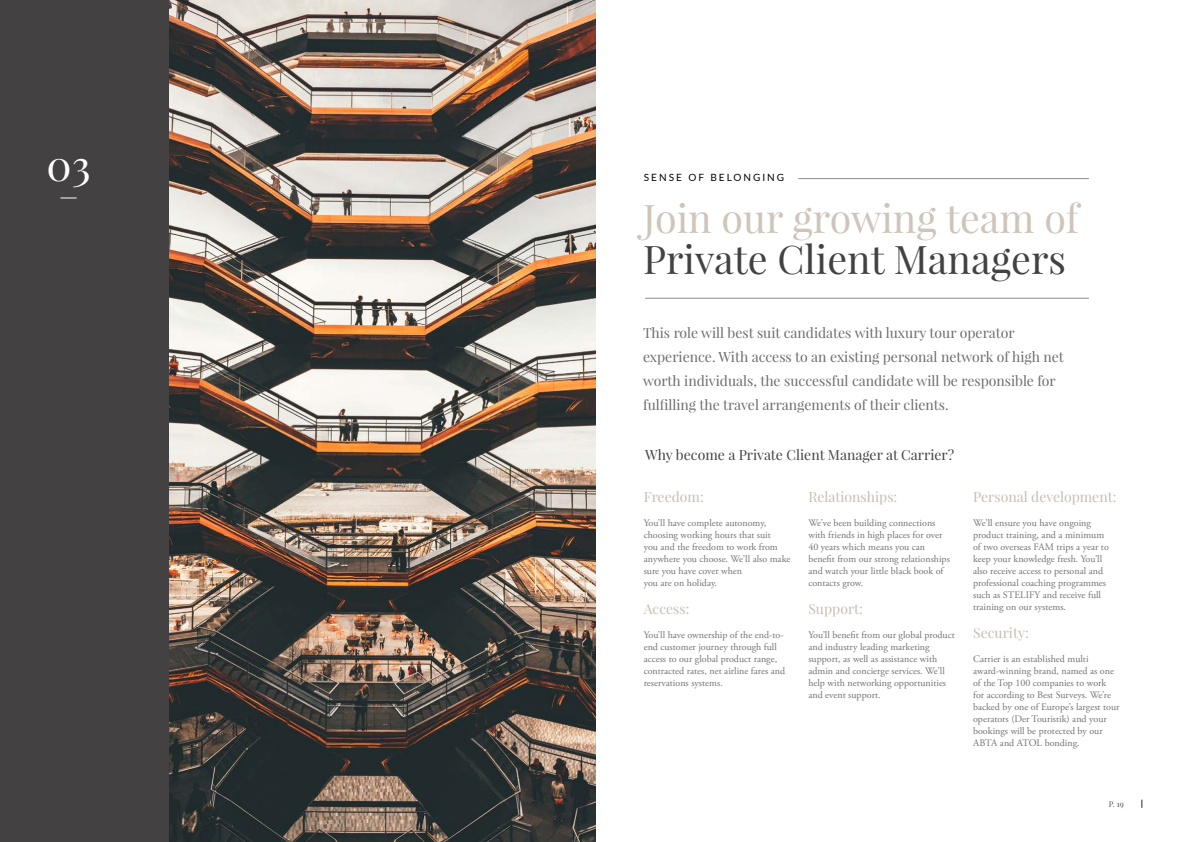
<style>
.page{position:relative;width:1191px;height:842px;background:#fff}
.page>*{position:absolute;margin:0;border:0;box-sizing:border-box;transform-origin:0 0}
.t1{font:42px "Playfair Display";color:#fff}
.t2{font:39.4px "Playfair Display";color:#434141}
.t3{font:39.4px "Playfair Display";color:#cfc4b9}
.t4{font:14px/24px "Playfair Display";color:#6c6b70}
.t5{font:14px "Playfair Display";color:#c9bdb1}
.t6{font:14px "Playfair Display";color:#434141}
.t7{font:10px/12px "Adobe Garamond Pro";color:#737277}
.t8{font:10px "Lato";letter-spacing:.2em;color:#000}
.t9{font:8px "Playfair Display";color:#504f51}
</style>
<div class="page">
<img style="left:169px;top:0;width:426px;height:842px">
<hr style="left:645px;top:298px;width:444px;height:1px;background:#8b898e">
<hr style="left:798px;top:178px;width:291px;height:1px;background:#8b898e">
<div style="left:0;top:0;width:169px;height:842px;background:#434141"></div>
<svg style="left:60px;top:198px;width:17px;height:1px"></svg>
<h1 class="t1" style="left:46px;top:139px;width:46px">03</h1>
<p class="t8" style="left:644px;top:170px;width:142px">SENSE OF BELONGING</p>
<h2 class="t3" style="left:643px;top:193px;width:437px">Join our growing team of</h2>
<h2 class="t2" style="left:643px;top:234px;width:425px">Private Client Managers</h2>
<p class="t4" style="left:643px;top:320px;width:422px">This role will best suit candidates with luxury tour operator experience. With access to an existing personal network of high net worth individuals, the successful candidate will be responsible for fulfilling the travel arrangements of their clients.</p>
<h3 class="t6" style="left:645px;top:446px;width:311px">Why become a Private Client Manager at Carrier?</h3>
<h3 class="t5" style="left:643px;top:487px;width:62px">Freedom:</h3>
<p class="t7" style="left:643px;top:517px;width:148px">You’ll have complete autonomy, choosing working hours that suit<br>you and the freedom to work from anywhere you choose. We’ll also make sure you have cover when<br>you are on holiday.</p>
<h3 class="t5" style="left:643px;top:599px;width:47px">Access:</h3>
<p class="t7" style="left:643px;top:629px;width:143px">You’ll have ownership of the end-to&shy;end customer journey through full access to our global product range, contracted rates, net airline fares and reservations systems.</p>
<h3 class="t5" style="left:808px;top:487px;width:90px">Relationships:</h3>
<p class="t7" style="left:808px;top:517px;width:143px">We’ve been building connections with friends in high places for over<br>40 years which means you can benefit from our strong relationships and watch your little black book of contacts grow.</p>
<h3 class="t5" style="left:808px;top:599px;width:56px">Support:</h3>
<p class="t7" style="left:808px;top:629px;width:148px">You’ll benefit from our global product and industry leading marketing support, as well as assistance with admin and concierge services. We’ll help with networking opportunities and event support.</p>
<h3 class="t5" style="left:973px;top:487px;width:145px">Personal development:</h3>
<p class="t7" style="left:973px;top:517px;width:137px">We’ll ensure you have ongoing product training, and a minimum of two overseas FAM trips a year to keep your knowledge fresh. You’ll also receive access to personal and professional coaching programmes such as STELIFY and receive full training on our systems.</p>
<h3 class="t5" style="left:973px;top:623px;width:57px">Security:</h3>
<p class="t7" style="left:973px;top:653px;width:148px">Carrier is an established multi award-winning brand, named as one of the Top 100 companies to work for according to Best Surveys. We’re backed by one of Europe’s largest tour operators (Der Touristik) and your bookings will be protected by our<br>ABTA and ATOL bonding.</p>
<p class="t9" style="left:1108px;top:799px;width:17px">P. 19</p>
</div>
